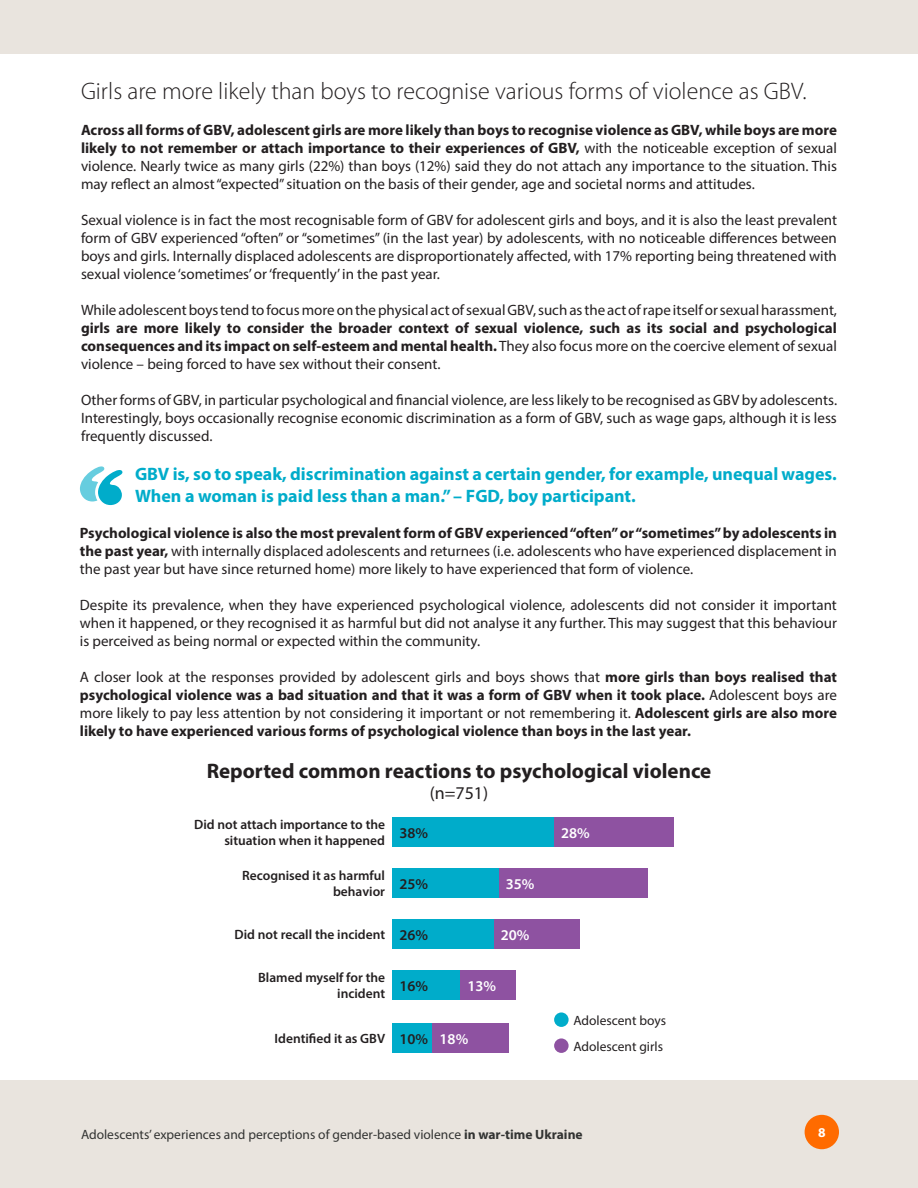
<style>
.page{position:relative;width:918px;height:1188px;background:#fff}
.page>*{position:absolute;margin:0;border:0;box-sizing:border-box;transform-origin:0 0}
.t1{font:300 24px "Myriad Pro";color:#231f20}
.t2{font:700 21px "Myriad Pro";color:#231f20}
.t3{font:700 18px/21.6px "Myriad Pro";color:#00acca}
.t4{font:18px "Myriad Pro";color:#231f20}
.t5{font:15px/18px "Myriad Pro";color:#231f20;text-align:justify}
.t6{font:700 15px/18px "Myriad Pro";color:#231f20;text-align:justify}
.t7{font:600 15px "Myriad Pro";color:#231f20}
.t8{font:600 15px "Myriad Pro";color:#fff}
.t9{font:600 13.5px/16.2px "Myriad Pro";color:#231f20;text-align:right}
.t10{font:13.5px "Myriad Pro";color:#323332}
.t11{font:13.5px "Myriad Pro";color:#231f20}
.t12{font:700 13.5px "Myriad Pro";color:#fff}
.t13{font:600 12px "Myriad Pro";color:#231f20}
.s1{font-weight:700}
.s2{font-weight:400}
</style>
<div class="page">
<div style="left:0;top:1080px;width:918px;height:108px;background:#e9e4de"></div>
<div style="left:805px;top:1115px;width:34px;height:34px;background:#ff6b00;border-radius:50%"></div>
<div style="left:0;top:0;width:918px;height:54px;background:#e9e4de"></div>
<div style="left:393px;top:970px;width:68px;height:30px;background:#00acca"></div>
<div style="left:393px;top:1023px;width:42px;height:30px;background:#00acca"></div>
<div style="left:461px;top:970px;width:55px;height:30px;background:#8e52a1"></div>
<div style="left:433px;top:1023px;width:76px;height:30px;background:#8e52a1"></div>
<div style="left:393px;top:919px;width:110px;height:30px;background:#00acca"></div>
<div style="left:495px;top:919px;width:85px;height:30px;background:#8e52a1"></div>
<div style="left:393px;top:868px;width:106px;height:30px;background:#00acca"></div>
<div style="left:499px;top:868px;width:149px;height:30px;background:#8e52a1"></div>
<div style="left:393px;top:817px;width:161px;height:30px;background:#00acca"></div>
<div style="left:554px;top:817px;width:119px;height:30px;background:#8e52a1"></div>
<div style="left:554px;top:1012px;width:15px;height:15px;background:#00acca;border-radius:50%"></div>
<div style="left:554px;top:1038px;width:15px;height:15px;background:#8e52a1;border-radius:50%"></div>
<svg style="left:80px;top:466px;width:42px;height:39px"></svg>
<p class="t1" style="left:81px;top:77px;width:727px">Girls are more likely than boys to recognise various forms of violence as GBV.</p>
<p class="t5" style="left:81px;top:121px;width:758px"><span class="s1">Across all forms of GBV, adolescent girls are more likely than boys to recognise violence as GBV, while boys are more likely to not remember or attach importance to their experiences of GBV,</span> with the noticeable exception of sexual violence. Nearly twice as many girls (22%) than boys (12%) said they do not attach any importance to the situation. This may reflect an almost “expected” situation on the basis of their gender, age and societal norms and attitudes.</p>
<p class="t5" style="left:81px;top:211px;width:758px">Sexual violence is in fact the most recognisable form of GBV for adolescent girls and boys, and it is also the least prevalent form of GBV experienced “often” or “sometimes” (in the last year) by adolescents, with no noticeable differences between boys and girls. Internally displaced adolescents are disproportionately affected, with 17% reporting being threatened with sexual violence ‘sometimes’ or ‘frequently’ in the past year.</p>
<p class="t5" style="left:81px;top:301px;width:758px">While adolescent boys tend to focus more on the physical act of sexual GBV, such as the act of rape itself or sexual harassment, <span class="s1">girls are more likely to consider the broader context of sexual violence, such as its social and psychological consequences and its impact on self-esteem and mental health.</span> They also focus more on the coercive element of sexual violence – being forced to have sex without their consent.</p>
<p class="t5" style="left:81px;top:391px;width:758px">Other forms of GBV, in particular psychological and financial violence, are less likely to be recognised as GBV by adolescents.<br>Interestingly, boys occasionally recognise economic discrimination as a form of GBV, such as wage gaps, although it is less frequently discussed.</p>
<p class="t3" style="left:135px;top:462px;width:703px">GBV is, so to speak, discrimination against a certain gender, for example, unequal wages.<br>When a woman is paid less than a man.” – FGD, boy participant.</p>
<p class="t5" style="left:80px;top:524px;width:759px"><span class="s1">Psychological violence is also the most prevalent form of GBV experienced “often” or “sometimes” by adolescents in the past year,</span> with internally displaced adolescents and returnees (i.e. adolescents who have experienced displacement in the past year but have since returned home) more likely to have experienced that form of violence.</p>
<p class="t5" style="left:80px;top:596px;width:759px">Despite its prevalence, when they have experienced psychological violence, adolescents did not consider it important when it happened, or they recognised it as harmful but did not analyse it any further. This may suggest that this behaviour is perceived as being normal or expected within the community.</p>
<p class="t6" style="left:80px;top:667px;width:759px"><span class="s2">A closer look at the responses provided by adolescent girls and boys shows that</span> more girls than boys realised that psychological violence was a bad situation and that it was a form of GBV when it took place. <span class="s2">Adolescent boys are more likely to pay less attention by not considering it important or not remembering it.</span> Adolescent girls are also more likely to have experienced various forms of psychological violence than boys in the last year.</p>
<p class="t2" style="left:207px;top:757px;width:506px">Reported common reactions to psychological violence</p>
<p class="t4" style="left:430px;top:782px;width:60px">(n=751)</p>
<p class="t9" style="left:194px;top:816px;width:192px">Did not attach importance to the situation when it happened</p>
<p class="t7" style="left:399px;top:823px;width:30px">38%</p>
<p class="t8" style="left:561px;top:823px;width:30px">28%</p>
<p class="t13" style="left:398px;top:825px;width:24px">32%</p>
<p class="t9" style="left:242px;top:867px;width:144px">Recognised it as harmful behavior</p>
<p class="t9" style="left:234px;top:926px;width:152px">Did not recall the incident</p>
<p class="t9" style="left:258px;top:969px;width:128px">Blamed myself for the incident</p>
<p class="t9" style="left:275px;top:1030px;width:112px">Identified it as GBV</p>
<p class="t7" style="left:399px;top:874px;width:30px">25%</p>
<p class="t8" style="left:506px;top:874px;width:30px">35%</p>
<p class="t7" style="left:399px;top:925px;width:30px">26%</p>
<p class="t8" style="left:501px;top:925px;width:30px">20%</p>
<p class="t7" style="left:399px;top:976px;width:30px">16%</p>
<p class="t8" style="left:468px;top:976px;width:30px">13%</p>
<p class="t7" style="left:399px;top:1029px;width:30px">10%</p>
<p class="t8" style="left:440px;top:1029px;width:30px">18%</p>
<p class="t11" style="left:573px;top:1012px;width:94px">Adolescent boys</p>
<p class="t11" style="left:573px;top:1038px;width:91px">Adolescent girls</p>
<p class="t10" style="left:81px;top:1126px;width:503px">Adolescents’ experiences and perceptions of gender-based violence <span class="s1">in war-time Ukraine</span></p>
<p class="t12" style="left:818px;top:1124px;width:9px">8</p>
</div>
